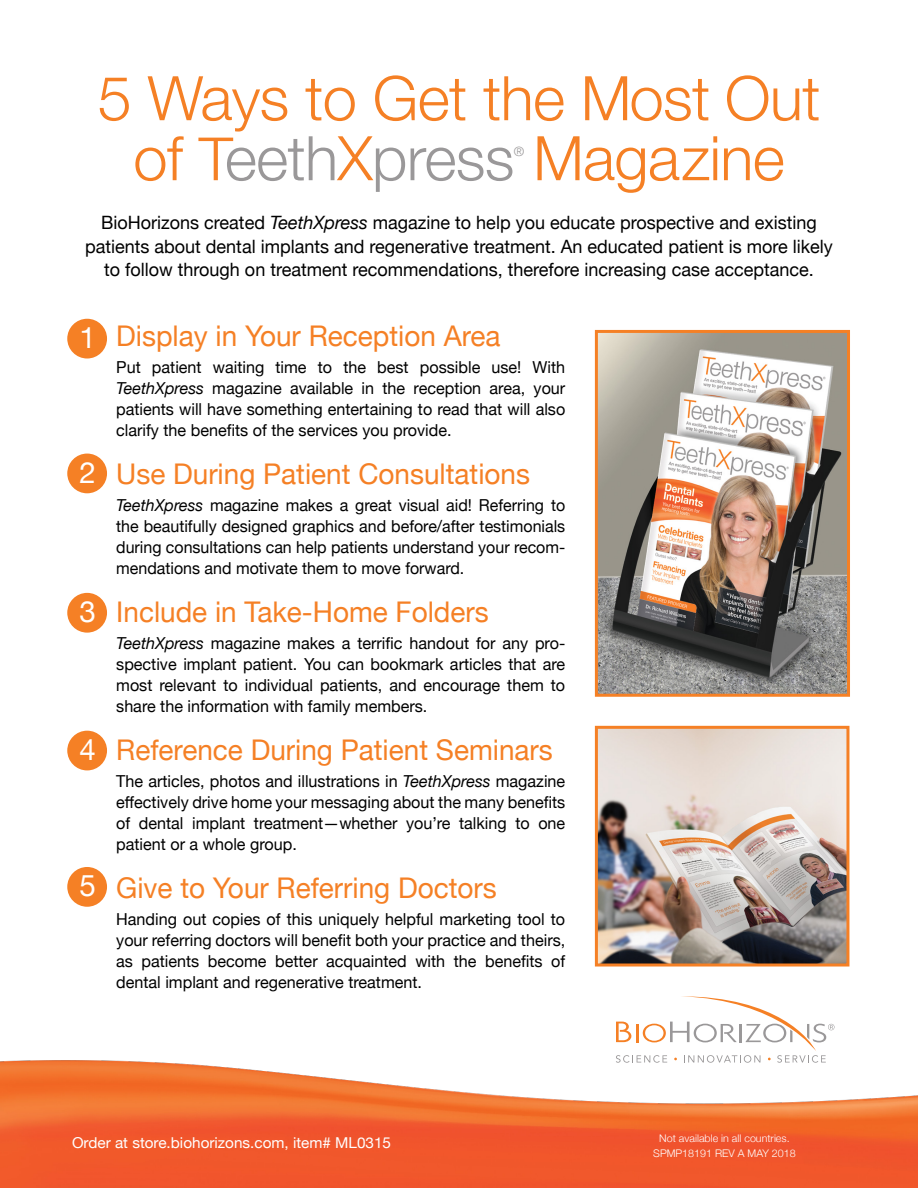
<style>
.page{position:relative;width:918px;height:1188px;background:#fff}
.page>*{position:absolute;margin:0;border:0;box-sizing:border-box;transform-origin:0 0}
.t1{font:300 61.5px/60px "Helvetica Neue";letter-spacing:-.01em;color:#f58025;text-align:center}
.t2{font:29.55px "Helvetica Neue";color:#fff}
.t3{font:28.5px "Helvetica Neue";color:#f58025}
.t4{font:18.45px/23.4px "Helvetica Neue";color:#000;text-align:center}
.t5{font:16.5px/21px "Helvetica Neue";color:#000;text-align:justify}
.t6{font:15px "Helvetica Neue";color:#fff}
.t7{font:300 13.05px "Helvetica Neue";color:#9a9899}
.t8{font:300 10.5px "Helvetica Neue";color:#fff}
.s1{font-size:59.7px}
.s2{color:#9a9899}
.s3{font-style:italic}
</style>
<div class="page">
<img style="left:0;top:1060px;width:918px;height:128px">
<svg style="left:616px;top:996px;width:219px;height:67px"></svg>
<div style="left:67px;top:319px;width:40px;height:40px;background:#f58025;border-radius:50%"></div>
<div style="left:67px;top:454px;width:40px;height:39px;background:#f58025;border-radius:50%"></div>
<div style="left:67px;top:593px;width:40px;height:40px;background:#f58025;border-radius:50%"></div>
<div style="left:67px;top:731px;width:40px;height:39px;background:#f58025;border-radius:50%"></div>
<div style="left:67px;top:867px;width:40px;height:40px;background:#f58025;border-radius:50%"></div>
<img style="left:599px;top:334px;width:247px;height:359px">
<div style="left:595px;top:330px;width:255px;height:367px;border:3px solid #f58025"></div>
<img style="left:599px;top:730px;width:246px;height:233px">
<div style="left:595px;top:726px;width:254px;height:241px;border:3px solid #f58025"></div>
<p class="t1" style="left:98px;top:64px;width:724px">5 Wa<span class="s1">y</span>s to Get the Most Out of <span class="s1">T</span><span class="s2">eeth</span>X<span class="s2">press</span> Magazine</p>
<p class="t7" style="left:514px;top:141px;width:12px">®</p>
<p class="t4" style="left:85px;top:212px;width:749px">BioHorizons created <span class="s3">TeethXpress</span> magazine to help you educate prospective and existing patients about dental implants and regenerative treatment. An educated patient is more likely to follow through on treatment recommendations, therefore increasing case acceptance.</p>
<p class="t2" style="left:79px;top:316px;width:18px">1</p>
<p class="t2" style="left:79px;top:451px;width:18px">2</p>
<p class="t2" style="left:79px;top:590px;width:18px">3</p>
<p class="t2" style="left:79px;top:728px;width:18px">4</p>
<p class="t2" style="left:79px;top:864px;width:18px">5</p>
<p class="t3" style="left:116px;top:315px;width:386px">Display in Your Reception Area</p>
<p class="t5" style="left:116px;top:358px;width:451px">Put patient waiting time to the best possible use! With <span class="s3">TeethXpress</span> magazine available in the reception area, your patients will have something entertaining to read that will also clarify the benefits of the services you provide.</p>
<p class="t3" style="left:116px;top:453px;width:415px">Use During Patient Consultations</p>
<p class="t5" style="left:116px;top:496px;width:451px"><span class="s3">TeethXpress</span> magazine makes a great visual aid! Referring to the beautifully designed graphics and before/after testimonials during consultations can help patients understand your recom&shy;mendations and motivate them to move forward.</p>
<p class="t3" style="left:116px;top:591px;width:374px">Include in Take-Home Folders</p>
<p class="t5" style="left:116px;top:634px;width:451px"><span class="s3">TeethXpress</span> magazine makes a terrific handout for any pro&shy;spective implant patient. You can bookmark articles that are most relevant to individual patients, and encourage them to share the information with family members.</p>
<p class="t3" style="left:116px;top:729px;width:438px">Reference During Patient Seminars</p>
<p class="t5" style="left:116px;top:772px;width:451px">The articles, photos and illustrations in <span class="s3">TeethXpress</span> magazine effectively drive home your messaging about the many benefits of dental implant treatment—whether you’re talking to one patient or a whole group.</p>
<p class="t3" style="left:116px;top:867px;width:382px">Give to Your Referring Doctors</p>
<p class="t5" style="left:116px;top:910px;width:451px">Handing out copies of this uniquely helpful marketing tool to your referring doctors will benefit both your practice and theirs, as patients become better acquainted with the benefits of dental implant and regenerative treatment.</p>
<p class="t6" style="left:72px;top:1132px;width:321px">Order at store.biohorizons.com, item# ML0315</p>
<p class="t8" style="left:659px;top:1130px;width:132px">Not available in all countries.</p>
<p class="t8" style="left:653px;top:1145px;width:144px">SPMP18191 REV A MAY 2018</p>
</div>
